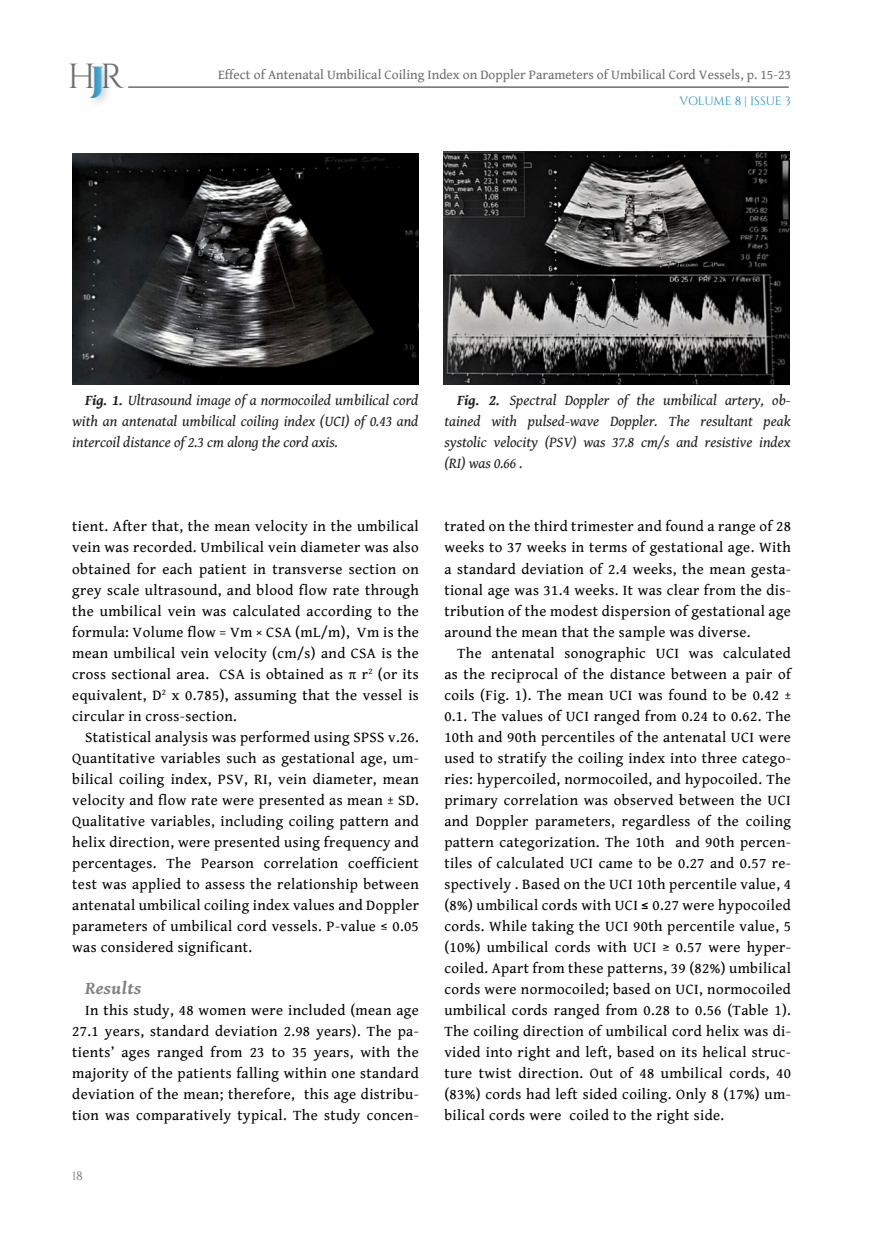
<style>
.page{position:relative;width:893px;height:1234px;background:#fff}
.page>*{position:absolute;margin:0;border:0;box-sizing:border-box;transform-origin:0 0}
.t1{font:34.8px "Cinzel";color:#6c6d70}
.t2{font:italic 700 18px "Gentium Book Basic";letter-spacing:.025em;color:#808285}
.t3{font:15px/21px "Gentium Book Basic";letter-spacing:.025em;color:#000;text-align:justify}
.t4{font:italic 15px/21px "Gentium Book Basic";color:#231f20;text-align:justify}
.t5{font:13.5px "Gentium Book Basic";color:#6c6d70}
.t6{font:12px "Cinzel";letter-spacing:-.015em;color:#1c91c5}
.t7{font:12px "Cinzel";color:#6c6d70}
.s1{font-weight:900;color:#1c91c5}
.s2{font-weight:700}
</style>
<div class="page">
<hr style="left:128px;top:86px;width:661px;height:2px;background:#6c6d70">
<div style="left:87px;top:61px;width:27px;height:47px;background:#231f20;opacity:.25"></div>
<img style="left:72px;top:153px;width:346px;height:231px">
<img style="left:443px;top:151px;width:346px;height:233px">
<h1 class="t1" style="left:68px;top:56px;width:58px">H<span class="s1">J</span>R</h1>
<p class="t5" style="left:218px;top:65px;width:574px">Effect of Antenatal Umbilical Coiling Index on Doppler Parameters of Umbilical Cord Vessels, p. 15-23</p>
<p class="t6" style="left:680px;top:94px;width:113px">VOLUME 8 | ISSUE 3</p>
<p class="t4" style="left:72px;top:389px;width:348px;text-indent:13px"><span class="s2">Fig. 1.</span> Ultrasound image of a normocoiled umbilical cord with an antenatal umbilical coiling index (UCI) of 0.43 and intercoil distance of 2.3 cm along the cord axis.</p>
<p class="t4" style="left:444px;top:389px;width:348px;text-indent:13px"><span class="s2">Fig. 2.</span> Spectral Doppler of the umbilical artery, ob&shy;tained with pulsed-wave Doppler. The resultant peak systolic velocity (PSV) was 37.8 cm/s and resistive index (RI) was 0.66 .</p>
<p class="t3" style="left:72px;top:515px;width:348px">tient. After that, the mean velocity in the umbilical vein was recorded. Umbilical vein diameter was also obtained for each patient in transverse section on grey scale ultrasound, and blood flow rate through the umbilical vein was calculated according to the formula: Volume flow = Vm × CSA (mL/m), Vm is the mean umbilical vein velocity (cm/s) and CSA is the cross sectional area. CSA is obtained as π r<sup>2</sup> (or its equivalent, D<sup>2</sup> x 0.785), assuming that the vessel is circular in cross-section.</p>
<p class="t3" style="left:72px;top:725px;width:348px;text-indent:13px">Statistical analysis was performed using SPSS v.26.<br>Quantitative variables such as gestational age, um&shy;bilical coiling index, PSV, RI, vein diameter, mean velocity and flow rate were presented as mean ± SD.<br>Qualitative variables, including coiling pattern and helix direction, were presented using frequency and percentages. The Pearson correlation coefficient test was applied to assess the relationship between antenatal umbilical coiling index values and Doppler parameters of umbilical cord vessels. P-value ≤ 0.05 was considered significant.</p>
<p class="t2" style="left:85px;top:974px;width:58px">Results</p>
<p class="t3" style="left:72px;top:998px;width:348px;text-indent:13px">In this study, 48 women were included (mean age 27.1 years, standard deviation 2.98 years). The pa&shy;tients’ ages ranged from 23 to 35 years, with the majority of the patients falling within one standard deviation of the mean; therefore, this age distribu&shy;tion was comparatively typical. The study concen-</p>
<p class="t7" style="left:72px;top:1168px;width:12px">18</p>
<p class="t3" style="left:444px;top:515px;width:348px">trated on the third trimester and found a range of 28 weeks to 37 weeks in terms of gestational age. With a standard deviation of 2.4 weeks, the mean gesta&shy;tional age was 31.4 weeks. It was clear from the dis&shy;tribution of the modest dispersion of gestational age around the mean that the sample was diverse.</p>
<p class="t3" style="left:444px;top:641px;width:348px;text-indent:13px">The antenatal sonographic UCI was calculated as the reciprocal of the distance between a pair of coils (Fig. 1). The mean UCI was found to be 0.42 ± 0.1. The values of UCI ranged from 0.24 to 0.62. The 10th and 90th percentiles of the antenatal UCI were used to stratify the coiling index into three catego&shy;ries: hypercoiled, normocoiled, and hypocoiled. The primary correlation was observed between the UCI and Doppler parameters, regardless of the coiling pattern categorization. The 10th and 90th percen&shy;tiles of calculated UCI came to be 0.27 and 0.57 re&shy;spectively . Based on the UCI 10th percentile value, 4 (8%) umbilical cords with UCI <span class="s2">≤</span> 0.27 were hypocoiled cords. While taking the UCI 90th percentile value, 5 (10%) umbilical cords with UCI ≥ 0.57 were hyper&shy;coiled. Apart from these patterns, 39 (82%) umbilical cords were normocoiled; based on UCI, normocoiled umbilical cords ranged from 0.28 to 0.56 (Table 1).<br>The coiling direction of umbilical cord helix was di&shy;vided into right and left, based on its helical struc&shy;ture twist direction. Out of 48 umbilical cords, 40 (83%) cords had left sided coiling. Only 8 (17%) um&shy;bilical cords were coiled to the right side.</p>
</div>
